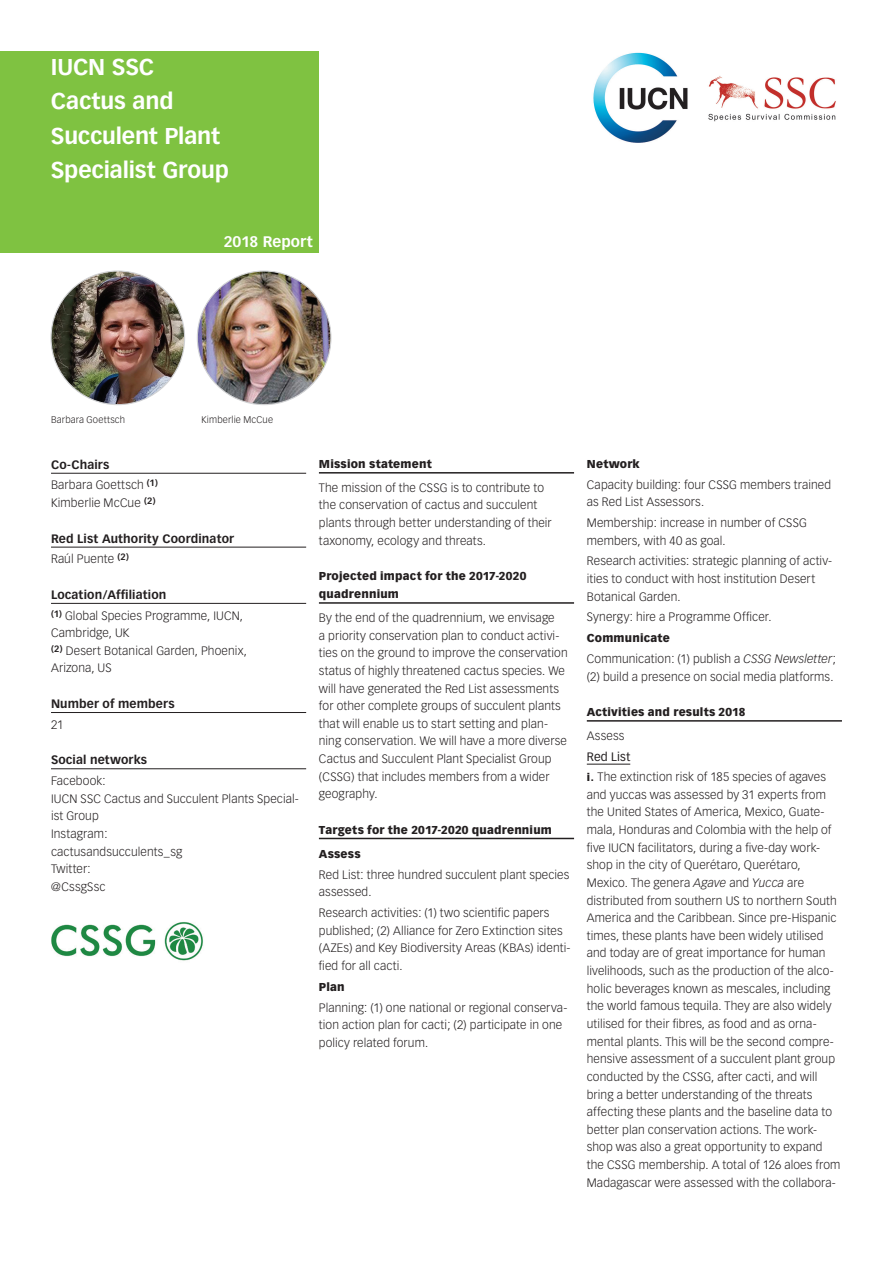
<style>
.page{position:relative;width:893px;height:1263px;background:#fff}
.page>*{position:absolute;margin:0;border:0;box-sizing:border-box;transform-origin:0 0}
.t1{font:700 22.5px/34.5px "Vectora LH";letter-spacing:-.005em;color:#fff}
.t2{font:700 15px "Vectora LH";color:#fff}
.t3{font:300 12px/17.7px "Vectora LH";letter-spacing:.01em;color:#231f20}
.t4{font:700 12px/20.7px "Vectora LH";letter-spacing:.01em;color:#231f20}
.t5{font:900 11.25px/18px "Vectora LH";letter-spacing:.015em;color:#231f20}
.t6{font:300 9.45px "Vectora LH";letter-spacing:.02em;color:#231f20}
.s1{font-weight:700}
.s2{font-weight:300}
.s3{font-style:italic}
.s4{font-weight:400}
.s5{font-weight:900;font-size:10.5px}
</style>
<div class="page">
<hr style="left:319px;top:472px;width:255px;height:2px;background:#231f20">
<hr style="left:319px;top:602px;width:255px;height:2px;background:#231f20">
<hr style="left:319px;top:838px;width:255px;height:1px;background:#231f20">
<hr style="left:587px;top:720px;width:255px;height:2px;background:#231f20">
<hr style="left:587px;top:764px;width:43px;height:1px;background:#231f20">
<div style="left:0;top:51px;width:319px;height:202px;background:#7fc241"></div>
<img style="left:593px;top:52px;width:243px;height:91px">
<hr style="left:51px;top:473px;width:255px;height:1px;background:#231f20">
<hr style="left:51px;top:547px;width:255px;height:1px;background:#231f20">
<hr style="left:51px;top:603px;width:255px;height:1px;background:#231f20">
<hr style="left:51px;top:712px;width:255px;height:1px;background:#231f20">
<hr style="left:51px;top:768px;width:255px;height:1px;background:#231f20">
<img style="left:51px;top:271px;width:134px;height:134px;border-radius:67px">
<img style="left:197px;top:271px;width:134px;height:134px;border-radius:67px">
<img style="left:51px;top:922px;width:152px;height:39px">
<h1 class="t1" style="left:51px;top:50px;width:179px">IUCN SSC<br>Cactus and<br>Succulent Plant<br>Specialist Group</h1>
<p class="t2" style="left:224px;top:232px;width:91px">2018 Report</p>
<p class="t6" style="left:51px;top:414px;width:76px">Barbara Goettsch</p>
<p class="t3" style="left:51px;top:454px;width:108px;line-height:20.7px"><span class="s1">Co-Chairs<br></span>Barbara Goettsch <sup>(1)</sup></p>
<p class="t3" style="left:51px;top:494px;width:106px">Kimberlie McCue <sup>(2)</sup></p>
<p class="t4" style="left:51px;top:528px;width:184px">Red List Authority Coordinator<br><span class="s2">Raúl Puente</span> <sup>(2)</sup></p>
<p class="t3" style="left:51px;top:584px;width:193px;line-height:20.5px"><span class="s1">Location/Affiliation<br></span><sup>(1)</sup> Global Species Programme, IUCN,</p>
<p class="t3" style="left:51px;top:624px;width:197px">Cambridge, UK<br><sup>(2)</sup> Desert Botanical Garden, Phoenix,<br>Arizona, US</p>
<p class="t4" style="left:51px;top:693px;width:125px">Number of members</p>
<p class="t3" style="left:51px;top:716px;width:14px">21</p>
<p class="t4" style="left:51px;top:750px;width:98px">Social networks</p>
<p class="t3" style="left:51px;top:772px;width:249px">Facebook:<br>IUCN SSC Cactus and Succulent Plants Special&shy;ist Group<br>Instagram:<br>cactusandsucculents_sg<br>Twitter:<br>@CssgSsc</p>
<p class="t6" style="left:201px;top:414px;width:73px">Kimberlie McCue</p>
<p class="t5" style="left:319px;top:455px;width:114px">Mission statement</p>
<p class="t3" style="left:319px;top:479px;width:234px">The mission of the CSSG is to contribute to the conservation of cactus and succulent plants through better understanding of their taxonomy, ecology and threats.</p>
<p class="t5" style="left:319px;top:567px;width:209px">Projected impact for the 2017-2020 quadrennium</p>
<p class="t3" style="left:319px;top:609px;width:250px">By the end of the quadrennium, we envisage<br>a priority conservation plan to conduct activi&shy;ties on the ground to improve the conservation status of highly threatened cactus species. We will have generated the Red List assessments for other complete groups of succulent plants that will enable us to start setting and plan&shy;ning conservation. We will have a more diverse Cactus and Succulent Plant Specialist Group (CSSG) that includes members from a wider geography.</p>
<p class="t5" style="left:319px;top:818px;width:234px;line-height:24.2px">Targets for the 2017-2020 quadrennium<br>Assess</p>
<p class="t3" style="left:319px;top:866px;width:252px">Red List: three hundred succulent plant species assessed.</p>
<p class="t3" style="left:319px;top:904px;width:253px">Research activities: (1) two scientific papers published; (2) Alliance for Zero Extinction sites (AZEs) and Key Biodiversity Areas (KBAs) identi&shy;fied for all cacti.</p>
<p class="t5" style="left:319px;top:978px;width:27px">Plan</p>
<p class="t3" style="left:319px;top:999px;width:250px">Planning: (1) one national or regional conserva&shy;tion action plan for cacti; (2) participate in one policy related forum.</p>
<p class="t5" style="left:587px;top:455px;width:55px">Network</p>
<p class="t3" style="left:587px;top:476px;width:246px">Capacity building: four CSSG members trained as Red List Assessors.</p>
<p class="t3" style="left:587px;top:514px;width:222px">Membership: increase in number of CSSG members, with 40 as goal.</p>
<p class="t3" style="left:587px;top:552px;width:247px">Research activities: strategic planning of activ&shy;ities to conduct with host institution Desert<br>Botanical Garden.</p>
<p class="t3" style="left:587px;top:608px;width:186px">Synergy: hire a Programme Officer.</p>
<p class="t5" style="left:587px;top:629px;width:85px">Communicate</p>
<p class="t3" style="left:587px;top:650px;width:250px">Communication: (1) publish a <span class="s3">CSSG Newsletter</span>; (2) build a presence on social media platforms.</p>
<p class="t5" style="left:587px;top:703px;width:160px">Activities and results 2018</p>
<p class="t3" style="left:587px;top:727px;width:39px">Assess</p>
<p class="t3" style="left:587px;top:746px;width:241px;line-height:20.5px"><span class="s4">Red List<br></span><span class="s5">i.</span> The extinction risk of 185 species of agaves</p>
<p class="t3" style="left:587px;top:786px;width:255px">and yuccas was assessed by 31 experts from the United States of America, Mexico, Guate&shy;mala, Honduras and Colombia with the help of five IUCN facilitators, during a five-day work&shy;shop in the city of Querétaro, Querétaro, Mexico. The genera <span class="s3">Agave</span> and <span class="s3">Yucca</span> are distributed from southern US to northern South America and the Caribbean. Since pre-Hispanic times, these plants have been widely utilised and today are of great importance for human livelihoods, such as the production of the alco&shy;holic beverages known as mescales, including the world famous tequila. They are also widely utilised for their fibres, as food and as orna&shy;mental plants. This will be the second compre&shy;hensive assessment of a succulent plant group conducted by the CSSG, after cacti, and will bring a better understanding of the threats affecting these plants and the baseline data to better plan conservation actions. The work&shy;shop was also a great opportunity to expand the CSSG membership. A total of 126 aloes from Madagascar were assessed with the collabora-</p>
</div>
